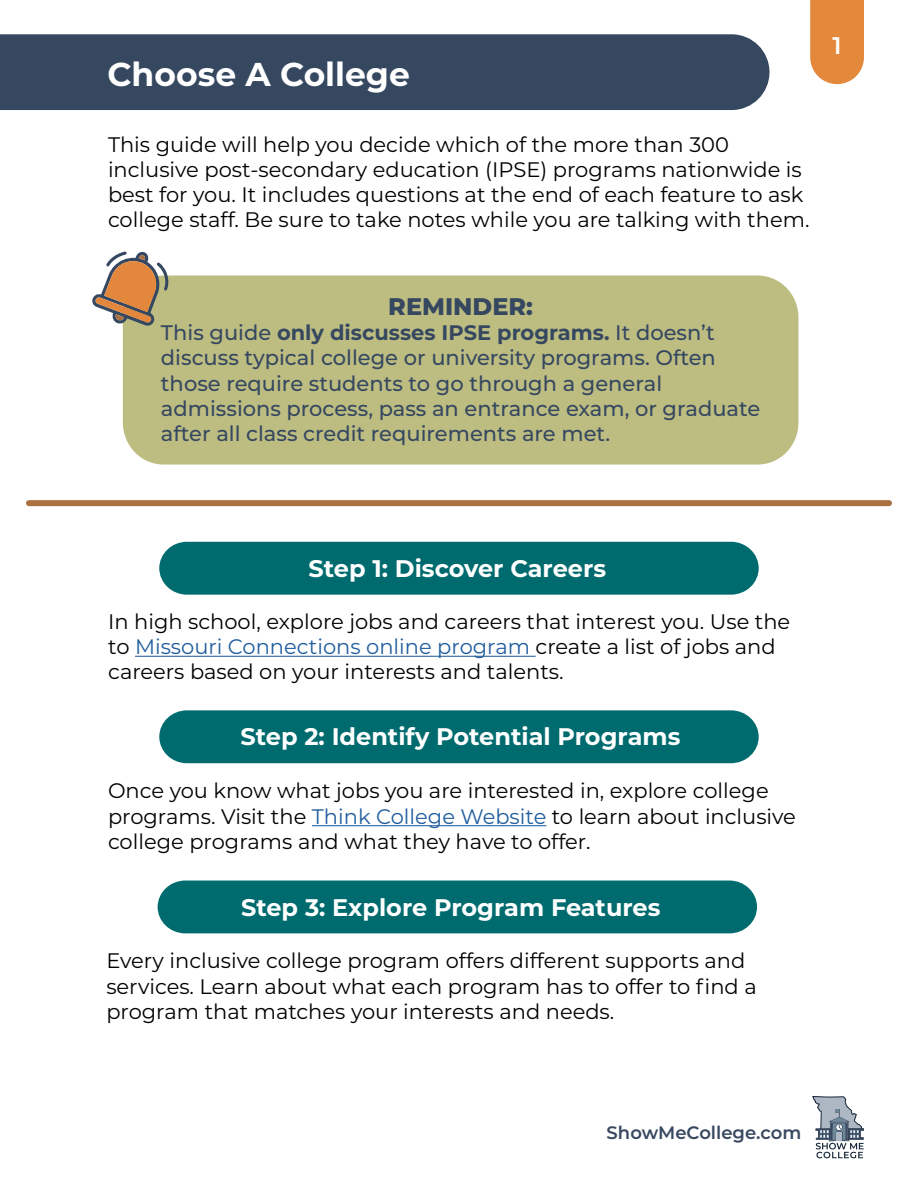
<style>
.page{position:relative;width:918px;height:1188px;background:#fff}
.page>*{position:absolute;margin:0;border:0;box-sizing:border-box;transform-origin:0 0}
.t1{font:700 33px "Montserrat";color:#fff}
.t2{font:700 24px "Montserrat";color:#fff}
.t3{font:800 24px "Montserrat";color:#364860}
.t4{font:600 24px "Montserrat";color:#fff}
.t5{font:21px/25.2px "Montserrat";color:#000}
.t6{font:500 21px/25.2px "Montserrat";color:#364860}
.t7{font:600 18px "Montserrat";color:#374860}
.s1{font-weight:700}
.s2{color:#215e9e}
</style>
<div class="page">
<svg style="left:812px;top:1096px;width:52px;height:62px"></svg>
<svg style="left:810px;top:0;width:54px;height:84px;background:#e59049"></svg>
<div style="left:0;top:34px;width:770px;height:76px;background:#364860"></div>
<div style="left:159px;top:710px;width:600px;height:53px;background:#006b6e"></div>
<div style="left:158px;top:881px;width:599px;height:52px;background:#006b6e"></div>
<div style="left:123px;top:276px;width:675px;height:189px;background:#bdbd82;border-radius:41px"></div>
<div style="left:29px;top:500px;width:860px;height:6px;background:#ab7040"></div>
<svg style="left:92px;top:252px;width:77px;height:74px"></svg>
<div style="left:159px;top:542px;width:600px;height:53px;background:#006b6e"></div>
<hr style="left:135px;top:656px;width:401px;height:1px;background:#215e9e">
<hr style="left:312px;top:825px;width:234px;height:1px;background:#215e9e">
<h1 class="t1" style="left:107px;top:51px;width:304px">Choose A College</h1>
<p class="t5" style="left:108px;top:131px;width:703px">This guide will help you decide which of the more than 300 inclusive post-secondary education (IPSE) programs nationwide is best for you. It includes questions at the end of each feature to ask college staff. Be sure to take notes while you are talking with them.</p>
<p class="t4" style="left:833px;top:28px;width:11px">1</p>
<p class="t3" style="left:388px;top:289px;width:146px">REMINDER:</p>
<p class="t6" style="left:161px;top:319px;width:601px">This guide <span class="s1">only discusses IPSE programs.</span> It doesn’t discuss typical college or university programs. Often those require students to go through a general admissions process, pass an entrance exam, or graduate after all class credit requirements are met.</p>
<p class="t2" style="left:309px;top:551px;width:299px">Step 1: Discover Careers</p>
<p class="t5" style="left:108px;top:608px;width:684px">In high school, explore jobs and careers that interest you. Use the to <span class="s2">Missouri Connections online program</span> create a list of jobs and careers based on your interests and talents.</p>
<p class="t2" style="left:241px;top:720px;width:441px">Step 2: Identify Potential Programs</p>
<p class="t5" style="left:108px;top:778px;width:690px">Once you know what jobs you are interested in, explore college programs. Visit the <span class="s2">Think College Website</span> to learn about inclusive college programs and what they have to offer.</p>
<p class="t2" style="left:241px;top:890px;width:421px">Step 3: Explore Program Features</p>
<p class="t5" style="left:106px;top:948px;width:652px">Every inclusive college program offers different supports and services. Learn about what each program has to offer to find a program that matches your interests and needs.</p>
<p class="t7" style="left:607px;top:1120px;width:196px">ShowMeCollege.com</p>
</div>
